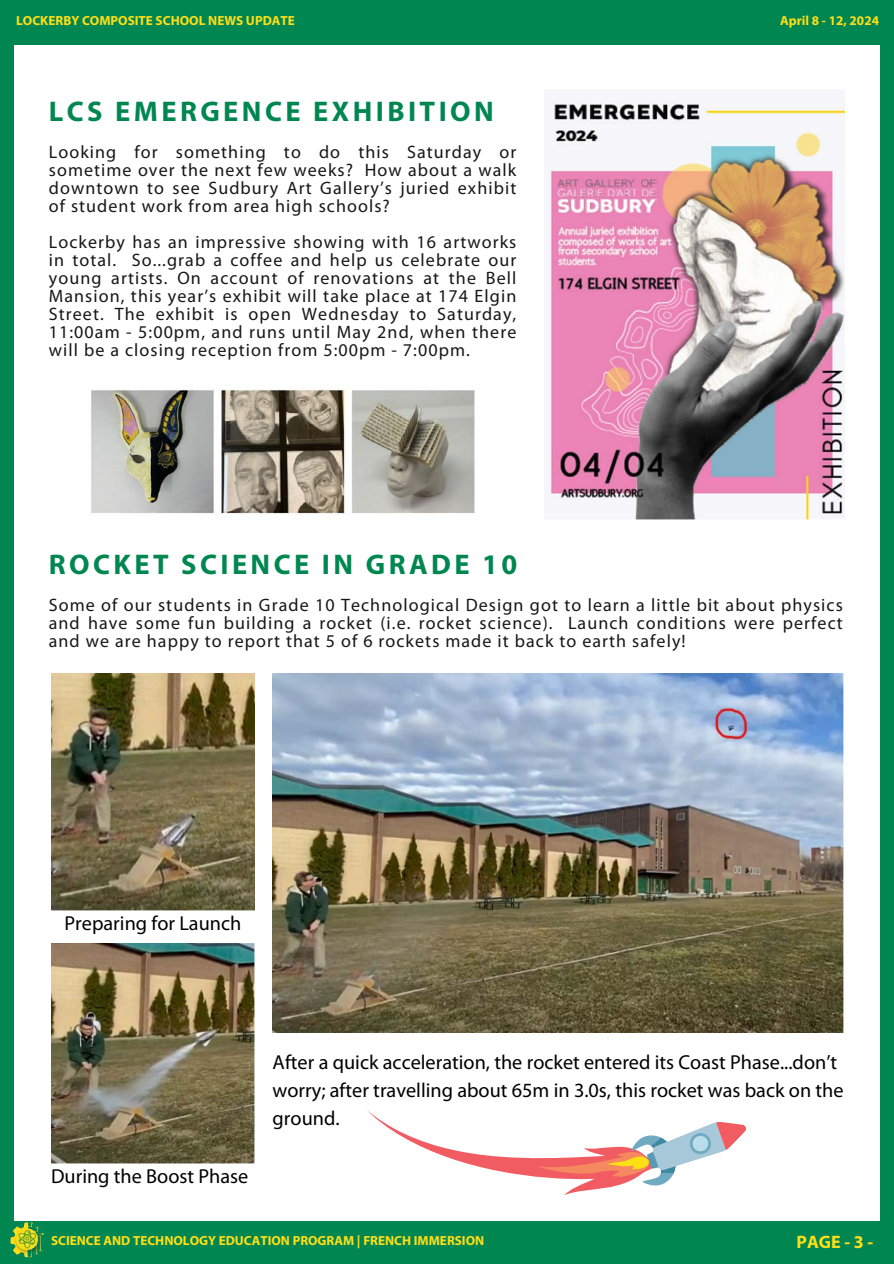
<style>
.page{position:relative;width:894px;height:1264px;background:#fff}
.page>*{position:absolute;margin:0;border:0;box-sizing:border-box;transform-origin:0 0}
.t1{font:700 28.5px "Myriad Pro";letter-spacing:.12em;color:#008751}
.t2{font:20.25px/28.2px "Myriad Pro";color:#000}
.t3{font:18px/18px "Myriad Pro";letter-spacing:.06em;color:#171717;text-align:justify}
.t4{font:700 18px "Myriad Pro";color:#ffde17}
.t5{font:700 13.2px "Myriad Pro";color:#ffde17}
</style>
<div class="page">
<div style="left:0;top:18px;width:13px;height:1231px;background:#008751"></div>
<div style="left:879px;top:33px;width:14px;height:1230px;background:#008751"></div>
<div style="left:0;top:0;width:893px;height:44px;background:#008751"></div>
<div style="left:0;top:1220px;width:893px;height:43px;background:#008751"></div>
<img style="left:10px;top:1207px;width:58px;height:51px">
<img style="left:544px;top:102px;width:299px;height:417px">
<img style="left:91px;top:389px;width:384px;height:126px">
<img style="left:51px;top:674px;width:204px;height:236px">
<img style="left:51px;top:943px;width:204px;height:220px">
<img style="left:272px;top:674px;width:571px;height:358px">
<svg style="left:364px;top:981px;width:315px;height:240px"></svg>
<svg style="left:537px;top:1103px;width:211px;height:118px"></svg>
<h1 class="t5" style="left:16px;top:15px;width:280px">LOCKERBY COMPOSITE SCHOOL NEWS UPDATE</h1>
<h2 class="t1" style="left:49px;top:99px;width:446px">LCS EMERGENCE EXHIBITION</h2>
<p class="t3" style="left:49px;top:144px;width:469px">Looking for something to do this Saturday or sometime over the next few weeks? How about a walk downtown to see Sudbury Art Gallery’s juried exhibit of student work from area high schools?</p>
<p class="t3" style="left:49px;top:234px;width:469px">Lockerby has an impressive showing with 16 artworks in total. So...grab a coffee and help us celebrate our young artists. On account of renovations at the Bell Mansion, this year’s exhibit will take place at 174 Elgin Street. The exhibit is open Wednesday to Saturday, 11:00am - 5:00pm, and runs until May 2nd, when there will be a closing reception from 5:00pm - 7:00pm.</p>
<p class="t1" style="left:49px;top:552px;width:470px">ROCKET SCIENCE IN GRADE 10</p>
<h2 class="t5" style="left:780px;top:15px;width:100px">April 8 - 12, 2024</h2>
<p class="t3" style="left:49px;top:597px;width:795px">Some of our students in Grade 10 Technological Design got to learn a little bit about physics and have some fun building a rocket (i.e. rocket science). Launch conditions were perfect and we are happy to report that 5 of 6 rockets made it back to earth safely!</p>
<h2 class="t2" style="left:64px;top:911px;width:178px">Preparing for Launch</h2>
<p class="t2" style="left:51px;top:1163px;width:199px">During the Boost Phase</p>
<h3 class="t2" style="left:272px;top:1049px;width:572px">After a quick acceleration, the rocket entered its Coast Phase...don’t worry; after travelling about 65m in 3.0s, this rocket was back on the ground.</h3>
<h4 class="t5" style="left:51px;top:1234px;width:434px">SCIENCE AND TECHNOLOGY EDUCATION PROGRAM | FRENCH IMMERSION</h4>
<p class="t4" style="left:796px;top:1233px;width:78px">PAGE - 3 -</p>
</div>
